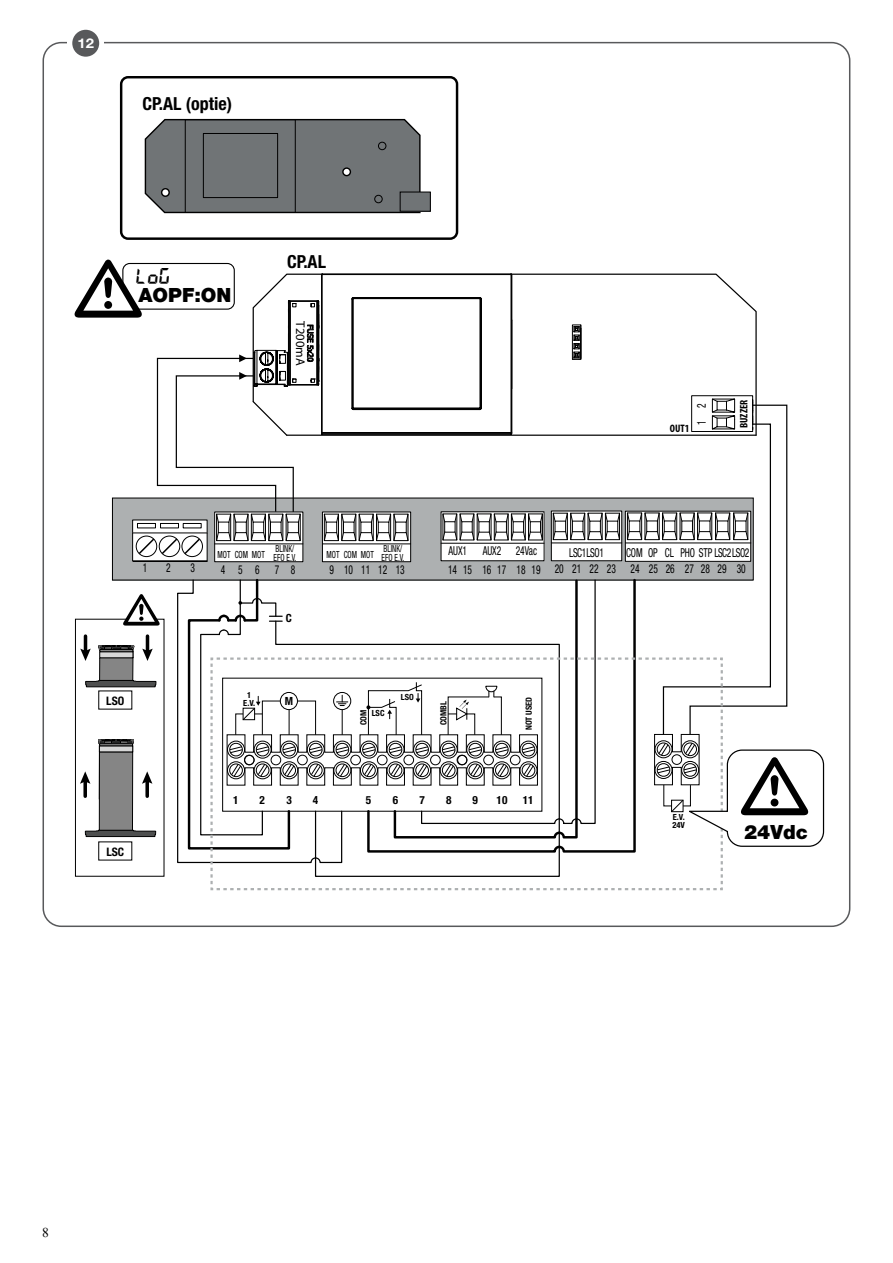
<style>
.page{position:relative;width:893px;height:1263px;background:#fff}
.page>*{position:absolute;margin:0;border:0;box-sizing:border-box;transform-origin:0 0}
.t1{font:20.85px "Liquid Crystal";color:#000}
.t2{font:900 19.65px "Helvetica Neue LT Pro";color:#000}
.t3{font:700 condensed 18px "Helvetica Neue LT Pro";color:#000}
.t4{font:700 13.5px "Helvetica Neue LT Pro";color:#fff;scale:1.1 1}
.t5{font:13.5px "Times New Roman";color:#000}
.t6{font:12.6px "Myriad Pro";color:#010101}
.t7{font:condensed 12.3px "Helvetica Neue LT Pro";color:#000;scale:.77 1}
.t8{font:condensed 12.3px "Helvetica Neue LT Pro";letter-spacing:-.05em;color:#000;scale:.77 1}
.t9{font:700 condensed 11.7px "Helvetica Neue LT Pro";color:#000}
.t10{font:700 condensed 11.25px "Helvetica Neue LT Pro";color:#000}
.t11{font:700 condensed 10.8px "Myriad Pro";color:#010101}
.t12{font:condensed 9.9px/8.6px "Helvetica Neue LT Pro";color:#000;scale:.77 1}
.t13{font:700 condensed 8.4px/7.5px "Helvetica Neue LT Pro";color:#000;text-align:center}
</style>
<div class="page">
<div style="left:72px;top:30px;width:27px;height:27px;background:#58595b;border-radius:50%"></div>
<div style="left:120px;top:76px;width:338px;height:164px;border:2px solid #000;border-radius:7px"></div>
<svg style="left:144px;top:118px;width:277px;height:96px;background:#737678"></svg>
<svg style="left:162px;top:189px;width:7px;height:7px"></svg>
<div style="left:161px;top:188px;width:9px;height:9px;border:1px solid #000;border-radius:50%"></div>
<div style="left:374px;top:195px;width:9px;height:8px;border:1px solid #000;border-radius:50%"></div>
<div style="left:378px;top:142px;width:8px;height:8px;border:1px solid #000;border-radius:50%"></div>
<svg style="left:343px;top:168px;width:7px;height:8px"></svg>
<div style="left:342px;top:167px;width:9px;height:9px;border:1px solid #000;border-radius:50%"></div>
<div style="left:185px;top:119px;width:111px;height:94px;border:1px solid #000"></div>
<div style="left:203px;top:133px;width:75px;height:65px;border:1px solid #000"></div>
<div style="left:400px;top:192px;width:30px;height:19px;background:#707476"></div>
<div style="left:400px;top:192px;width:31px;height:20px;border:1px solid #000"></div>
<svg style="left:75px;top:262px;width:733px;height:629px"></svg>
<p class="t4" style="left:77px;top:35px;width:17px">12</p>
<h3 class="t3" style="left:142px;top:92px;width:91px">CP.AL (optie)</h3>
<h1 class="t1" style="left:136px;top:267px;width:36px">log</h1>
<h2 class="t2" style="left:138px;top:283px;width:95px">AOPF:ON</h2>
<h3 class="t3" style="left:287px;top:251px;width:40px">CP.AL</h3>
<p class="t6" style="left:308px;top:321px;width:46px;rotate:90deg">T200mA</p>
<p class="t11" style="left:670px;top:421px;width:21px">OUT1</p>
<p class="t7" style="left:694px;top:408px;width:7px;rotate:-90deg">2</p>
<p class="t7" style="left:694px;top:425px;width:7px;rotate:-90deg">1</p>
<p class="t11" style="left:737px;top:428px;width:30px;rotate:-90deg">BUZZER</p>
<p class="t12" style="left:274px;top:544px;width:31px">BLINK/<br>EFO E.V.</p>
<p class="t12" style="left:382px;top:544px;width:31px">BLINK/<br>EFO E.V.</p>
<p class="t8" style="left:569px;top:545px;width:46px">LSC1LSO1</p>
<p class="t12" style="left:218px;top:550px;width:63px">MOT COM MOT</p>
<p class="t12" style="left:327px;top:550px;width:63px">MOT COM MOT</p>
<p class="t7" style="left:448px;top:544px;width:26px">AUX1</p>
<p class="t7" style="left:483px;top:544px;width:72px">AUX2 24Vac</p>
<p class="t7" style="left:626px;top:545px;width:162px">COM OP CL PHO STP LSC2LSO2</p>
<p class="t7" style="left:143px;top:560px;width:7px">1</p>
<p class="t7" style="left:166px;top:560px;width:7px">2</p>
<p class="t7" style="left:191px;top:560px;width:7px">3</p>
<p class="t7" style="left:221px;top:563px;width:98px">456 78</p>
<p class="t7" style="left:329px;top:563px;width:99px">9 10 11 12 13</p>
<p class="t7" style="left:448px;top:562px;width:388px">14 15 16 17 18 19 20 21 22 23 24 25 26 27 28 29 30</p>
<p class="t10" style="left:286px;top:612px;width:8px">C</p>
<p class="t9" style="left:106px;top:693px;width:20px">LSO</p>
<p class="t9" style="left:106px;top:844px;width:19px">LSC</p>
<p class="t13" style="left:243px;top:692px;width:13px">1<br>E.V.</p>
<p class="t10" style="left:285px;top:694px;width:10px">M</p>
<p class="t13" style="left:401px;top:693px;width:14px">LSO</p>
<p class="t13" style="left:360px;top:725px;width:17px;rotate:-90deg">COM</p>
<p class="t13" style="left:439px;top:725px;width:26px;rotate:-90deg">COMBL</p>
<p class="t13" style="left:525px;top:730px;width:35px;rotate:-90deg">NOT USED</p>
<p class="t13" style="left:372px;top:709px;width:14px">LSC</p>
<p class="t10" style="left:233px;top:793px;width:7px">1</p>
<p class="t10" style="left:260px;top:793px;width:7px">2</p>
<p class="t10" style="left:286px;top:793px;width:7px">3</p>
<p class="t10" style="left:313px;top:793px;width:7px">4</p>
<p class="t10" style="left:366px;top:793px;width:7px">5</p>
<p class="t10" style="left:393px;top:793px;width:7px">6</p>
<p class="t10" style="left:419px;top:793px;width:7px">7</p>
<p class="t10" style="left:446px;top:793px;width:7px">8</p>
<p class="t10" style="left:473px;top:793px;width:7px">9</p>
<p class="t10" style="left:497px;top:793px;width:12px">10</p>
<p class="t10" style="left:523px;top:793px;width:12px">11</p>
<p class="t13" style="left:672px;top:813px;width:14px;text-align:left">E.V.<br>24V</p>
<h2 class="t2" style="left:744px;top:820px;width:65px">24Vdc</h2>
<p class="t5" style="left:42px;top:1223px;width:8px">8</p>
</div>
